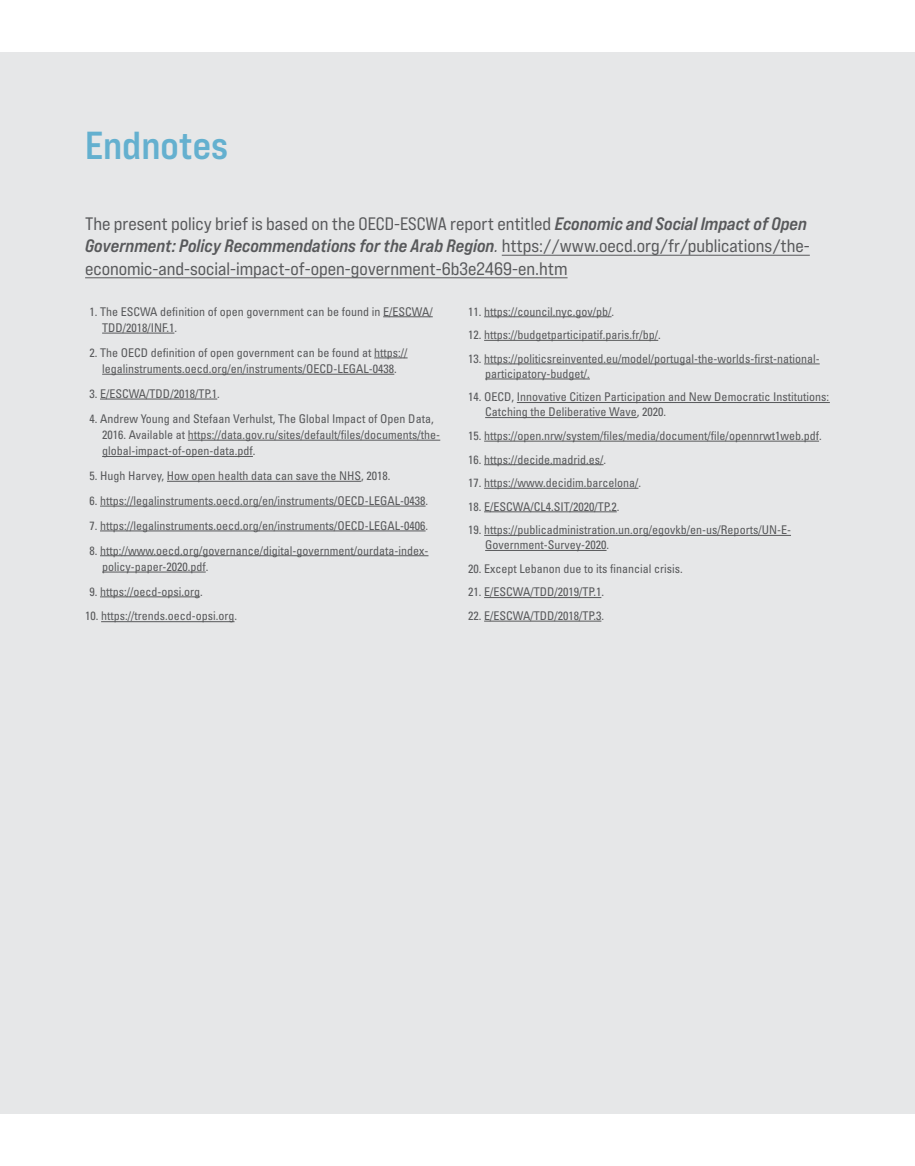
<style>
.page{position:relative;width:915px;height:1166px;background:#fff}
.page>*{position:absolute;margin:0;border:0;box-sizing:border-box;transform-origin:0 0}
.t1{font:700 expanded 39px "Bebas Neue Pro";color:#64b0cf}
.t2{font:expanded 18px/22.5px "Bebas Neue Pro";color:#58595b}
.t3{font:condensed 12px/16.4px "Univers LT Std";color:#58595b}
.s1{font-weight:700;font-style:italic}
.s2{font-style:italic}
</style>
<div class="page">
<div style="left:0;top:52px;width:914px;height:1061px;background:#e6e7e8"></div>
<hr style="left:501px;top:255px;width:308px;height:1px;background:#58595b">
<hr style="left:85px;top:277px;width:482px;height:1px;background:#58595b">
<hr style="left:383px;top:316px;width:49px;height:1px;background:#58595b">
<hr style="left:102px;top:333px;width:72px;height:1px;background:#58595b">
<hr style="left:374px;top:357px;width:33px;height:1px;background:#58595b">
<hr style="left:102px;top:374px;width:292px;height:1px;background:#58595b">
<hr style="left:100px;top:398px;width:117px;height:1px;background:#58595b">
<hr style="left:188px;top:440px;width:252px;height:1px;background:#58595b">
<hr style="left:102px;top:456px;width:151px;height:1px;background:#58595b">
<hr style="left:167px;top:481px;width:194px;height:1px;background:#58595b">
<hr style="left:100px;top:505px;width:325px;height:1px;background:#58595b">
<hr style="left:100px;top:530px;width:325px;height:1px;background:#58595b">
<hr style="left:100px;top:555px;width:328px;height:1px;background:#58595b">
<hr style="left:102px;top:571px;width:104px;height:1px;background:#58595b">
<hr style="left:100px;top:596px;width:100px;height:1px;background:#58595b">
<hr style="left:101px;top:621px;width:133px;height:1px;background:#58595b">
<hr style="left:484px;top:316px;width:127px;height:1px;background:#58595b">
<hr style="left:484px;top:340px;width:174px;height:1px;background:#58595b">
<hr style="left:484px;top:363px;width:335px;height:1px;background:#58595b">
<hr style="left:485px;top:378px;width:104px;height:1px;background:#58595b">
<hr style="left:516px;top:402px;width:313px;height:1px;background:#58595b">
<hr style="left:485px;top:417px;width:151px;height:1px;background:#58595b">
<hr style="left:484px;top:440px;width:334px;height:1px;background:#58595b">
<hr style="left:484px;top:464px;width:119px;height:1px;background:#58595b">
<hr style="left:484px;top:488px;width:154px;height:1px;background:#58595b">
<hr style="left:484px;top:511px;width:132px;height:1px;background:#58595b">
<hr style="left:484px;top:535px;width:306px;height:1px;background:#58595b">
<hr style="left:485px;top:550px;width:121px;height:1px;background:#58595b">
<hr style="left:484px;top:597px;width:117px;height:1px;background:#58595b">
<hr style="left:484px;top:620px;width:117px;height:1px;background:#58595b">
<h1 class="t1" style="left:85px;top:121px;width:144px">Endnotes</h1>
<p class="t2" style="left:85px;top:212px;width:726px">The present policy brief is based on the OECD-ESCWA report entitled <span class="s1">Economic and Social Impact of Open<br>Government: Policy Recommendations for the Arab Region</span><span class="s2">.</span> https://www.oecd.org/fr/publications/the&shy;economic-and-social-impact-of-open-government-6b3e2469-en.htm</p>
<p class="t3" style="left:102px;top:303px;width:332px;text-indent:-13px">1. The ESCWA definition of open government can be found in E/ESCWA/<br>TDD/2018/INF.1.</p>
<p class="t3" style="left:89px;top:344px;width:319px;text-align:center">2. The OECD definition of open government can be found at https:// legalinstruments.oecd.org/en/instruments/OECD-LEGAL-0438.</p>
<p class="t3" style="left:89px;top:385px;width:132px">3. E/ESCWA/TDD/2018/TP.1.</p>
<p class="t3" style="left:102px;top:410px;width:339px;text-indent:-13px">4. Andrew Young and Stefaan Verhulst, The Global Impact of Open Data,<br>2016. Available at https://data.gov.ru/sites/default/files/documents/the&shy;global-impact-of-open-data.pdf.</p>
<p class="t3" style="left:89px;top:467px;width:302px">5. Hugh Harvey, How open health data can save the NHS, 2018.</p>
<p class="t3" style="left:89px;top:492px;width:340px">6. https://legalinstruments.oecd.org/en/instruments/OECD-LEGAL-0438.</p>
<p class="t3" style="left:89px;top:517px;width:340px">7. https://legalinstruments.oecd.org/en/instruments/OECD-LEGAL-0406.</p>
<p class="t3" style="left:102px;top:541px;width:328px;text-indent:-13px">8. http://www.oecd.org/governance/digital-government/ourdata-index&shy;policy-paper-2020.pdf.</p>
<p class="t3" style="left:89px;top:583px;width:115px">9. https://oecd-opsi.org.</p>
<p class="t3" style="left:85px;top:607px;width:153px">10. https://trends.oecd-opsi.org.</p>
<p class="t3" style="left:468px;top:303px;width:147px">11. https://council.nyc.gov/pb/.</p>
<p class="t3" style="left:468px;top:326px;width:194px">12. https://budgetparticipatif.paris.fr/bp/.</p>
<p class="t3" style="left:485px;top:350px;width:336px;line-height:15px;text-indent:-17px">13. https://politicsreinvented.eu/model/portugal-the-worlds-first-national&shy;participatory-budget/.</p>
<p class="t3" style="left:485px;top:389px;width:345px;line-height:15px;text-indent:-17px">14. OECD, Innovative Citizen Participation and New Democratic Institutions:<br>Catching the Deliberative Wave, 2020.</p>
<p class="t3" style="left:468px;top:427px;width:355px">15. https://open.nrw/system/files/media/document/file/opennrwt1web.pdf.</p>
<p class="t3" style="left:468px;top:451px;width:139px">16. https://decide.madrid.es/.</p>
<p class="t3" style="left:468px;top:474px;width:174px">17. https://www.decidim.barcelona/.</p>
<p class="t3" style="left:468px;top:498px;width:153px">18. E/ESCWA/CL4.SIT/2020/TP.2.</p>
<p class="t3" style="left:485px;top:522px;width:307px;line-height:15px;text-indent:-17px">19. https://publicadministration.un.org/egovkb/en-us/Reports/UN-E-<br>Government-Survey-2020.</p>
<p class="t3" style="left:468px;top:560px;width:216px">20. Except Lebanon due to its financial crisis.</p>
<p class="t3" style="left:468px;top:583px;width:137px">21. E/ESCWA/TDD/2019/TP.1.</p>
<p class="t3" style="left:468px;top:607px;width:137px">22. E/ESCWA/TDD/2018/TP.3.</p>
</div>
